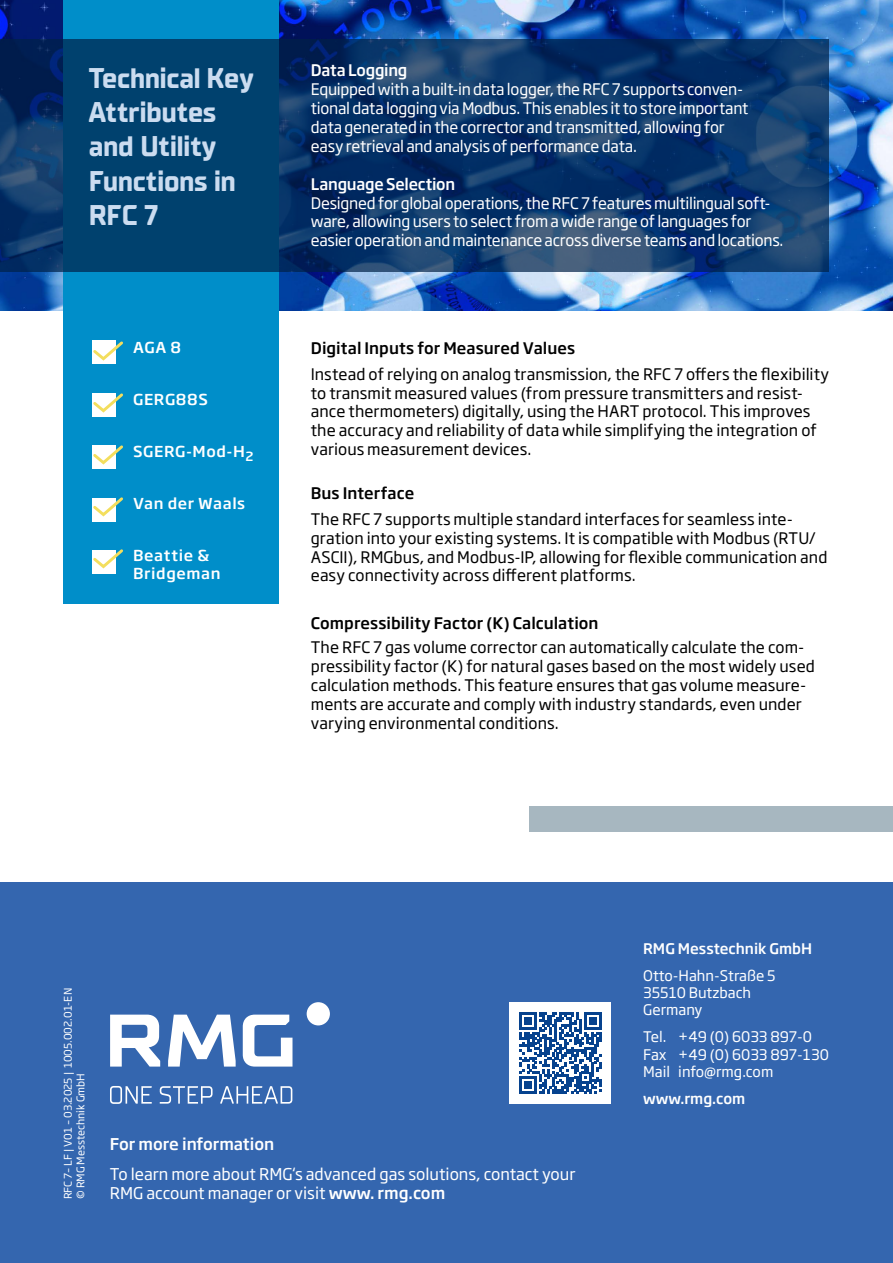
<style>
.page{position:relative;width:893px;height:1263px;background:#fff}
.page>*{position:absolute;margin:0;border:0;box-sizing:border-box;transform-origin:0 0}
.t1{font:700 28.5px/34.2px "TT Supermolot Neue";letter-spacing:-.015em;color:#cbdcf0}
.t2{font:16.05px/19.2px "Soho Gothic Pro";color:#fff}
.t3{font:500 16.05px "Soho Gothic Pro";color:#fff}
.t4{font:15.75px/18.9px "Soho Gothic Pro";letter-spacing:.005em;color:#000}
.t5{font:15.75px/18.9px "Soho Gothic Pro";letter-spacing:-.015em;color:#fff}
.t6{font:500 15.75px "Soho Gothic Pro";letter-spacing:.005em;color:#000}
.t7{font:500 15.75px "Soho Gothic Pro";letter-spacing:-.015em;color:#fff}
.t8{font:500 14.85px/17.9px "Soho Gothic Pro";letter-spacing:.035em;color:#fff;scale:1.04 1}
.t9{font:14.4px/17.4px "Soho Gothic Pro";color:#fff}
.t10{font:500 14.4px "Soho Gothic Pro";color:#fff}
.t11{font:10.5px/12.6px "Soho Gothic Pro";color:#fff}
.s1{font-weight:500}
</style>
<div class="page">
<img style="left:0;top:0;width:893px;height:310px">
<div style="left:64px;top:0;width:215px;height:604px;background:#008ec9"></div>
<div style="left:0;top:883px;width:893px;height:380px;background:#3466af"></div>
<div style="left:307px;top:1002px;width:23px;height:23px;background:#fff;border-radius:50%"></div>
<svg style="left:110px;top:1086px;width:42px;height:18px"></svg>
<svg style="left:160px;top:1086px;width:53px;height:17px"></svg>
<svg style="left:220px;top:1086px;width:72px;height:17px"></svg>
<svg style="left:110px;top:1014px;width:50px;height:52px"></svg>
<svg style="left:168px;top:1014px;width:68px;height:52px"></svg>
<svg style="left:243px;top:1014px;width:49px;height:52px"></svg>
<div style="left:510px;top:1002px;width:101px;height:102px;background:#fff"></div>
<svg style="left:520px;top:1012px;width:81px;height:82px"></svg>
<svg style="left:0;top:39px;width:829px;height:232px;background:#0a396a"></svg>
<div style="left:92px;top:340px;width:24px;height:24px;background:#fff"></div>
<div style="left:92px;top:393px;width:24px;height:24px;background:#fff"></div>
<div style="left:92px;top:445px;width:24px;height:24px;background:#fff"></div>
<div style="left:92px;top:498px;width:24px;height:24px;background:#fff"></div>
<div style="left:92px;top:550px;width:24px;height:24px;background:#fff"></div>
<svg style="left:93px;top:341px;width:30px;height:20px"></svg>
<svg style="left:93px;top:393px;width:30px;height:20px"></svg>
<svg style="left:93px;top:445px;width:30px;height:20px"></svg>
<svg style="left:93px;top:497px;width:30px;height:20px"></svg>
<svg style="left:93px;top:549px;width:30px;height:20px"></svg>
<div style="left:529px;top:806px;width:364px;height:26px;background:#a7b7c0"></div>
<h1 class="t1" style="left:89px;top:61px;width:166px">Technical Key<br>Attributes and Utility<br>Functions in<br>RFC 7</h1>
<p class="t8" style="left:133px;top:338px;width:48px">AGA 8</p>
<p class="t8" style="left:133px;top:390px;width:73px">GERG88S</p>
<p class="t8" style="left:133px;top:442px;width:117px">SGERG-Mod-H<sub>2</sub></p>
<p class="t8" style="left:133px;top:494px;width:109px">Van der Waals</p>
<p class="t8" style="left:133px;top:546px;width:86px">Beattie &amp;<br>Bridgeman</p>
<p class="t7" style="left:311px;top:58px;width:98px">Data Logging</p>
<p class="t5" style="left:311px;top:79px;width:439px">Equipped with a built-in data logger, the RFC 7 supports conven&shy;tional data logging via Modbus. This enables it to store important data generated in the corrector and transmitted, allowing for easy retrieval and analysis of performance data.</p>
<p class="t7" style="left:311px;top:171px;width:146px">Language Selection</p>
<p class="t5" style="left:311px;top:192px;width:474px">Designed for global operations, the RFC 7 features multilingual soft&shy;ware, allowing users to select from a wide range of languages for easier operation and maintenance across diverse teams and locations.</p>
<p class="t6" style="left:311px;top:336px;width:266px">Digital Inputs for Measured Values</p>
<p class="t4" style="left:311px;top:364px;width:520px">Instead of relying on analog transmission, the RFC 7 offers the flexibility to transmit measured values (from pressure transmitters and resist&shy;ance thermometers) digitally, using the HART protocol. This improves the accuracy and reliability of data while simplifying the integration of various measurement devices.</p>
<p class="t6" style="left:311px;top:481px;width:105px">Bus Interface</p>
<p class="t4" style="left:311px;top:509px;width:518px">The RFC 7 supports multiple standard interfaces for seamless inte&shy;gration into your existing systems. It is compatible with Modbus (RTU/ ASCII), RMGbus, and Modbus-IP, allowing for flexible communication and easy connectivity across different platforms.</p>
<p class="t6" style="left:311px;top:611px;width:289px">Compressibility Factor (K) Calculation</p>
<p class="t4" style="left:311px;top:637px;width:506px">The RFC 7 gas volume corrector can automatically calculate the com&shy;pressibility factor (K) for natural gases based on the most widely used calculation methods. This feature ensures that gas volume measure&shy;ments are accurate and comply with industry standards, even under varying environmental conditions.</p>
<p class="t11" style="left:61px;top:1199px;width:213px;rotate:-90deg">RFC 7– LF | V01 – 03.2025 | 1005.002.01-EN © RMG Messtechnik GmbH</p>
<p class="t3" style="left:110px;top:1131px;width:166px">For more information</p>
<p class="t2" style="left:110px;top:1163px;width:467px">To learn more about RMG‘s advanced gas solutions, contact your<br>RMG account manager or visit <span class="s1">www. rmg.com</span></p>
<p class="t10" style="left:643px;top:937px;width:170px">RMG Messtechnik GmbH</p>
<p class="t9" style="left:643px;top:966px;width:134px">Otto-Hahn-Straße 5<br>35510 Butzbach<br>Germany</p>
<p class="t9" style="left:643px;top:1027px;width:187px">Tel. +49 (0) 6033 897-0<br>Fax +49 (0) 6033 897-130<br>Mail info@rmg.com</p>
<p class="t10" style="left:643px;top:1087px;width:104px">www.rmg.com</p>
</div>
